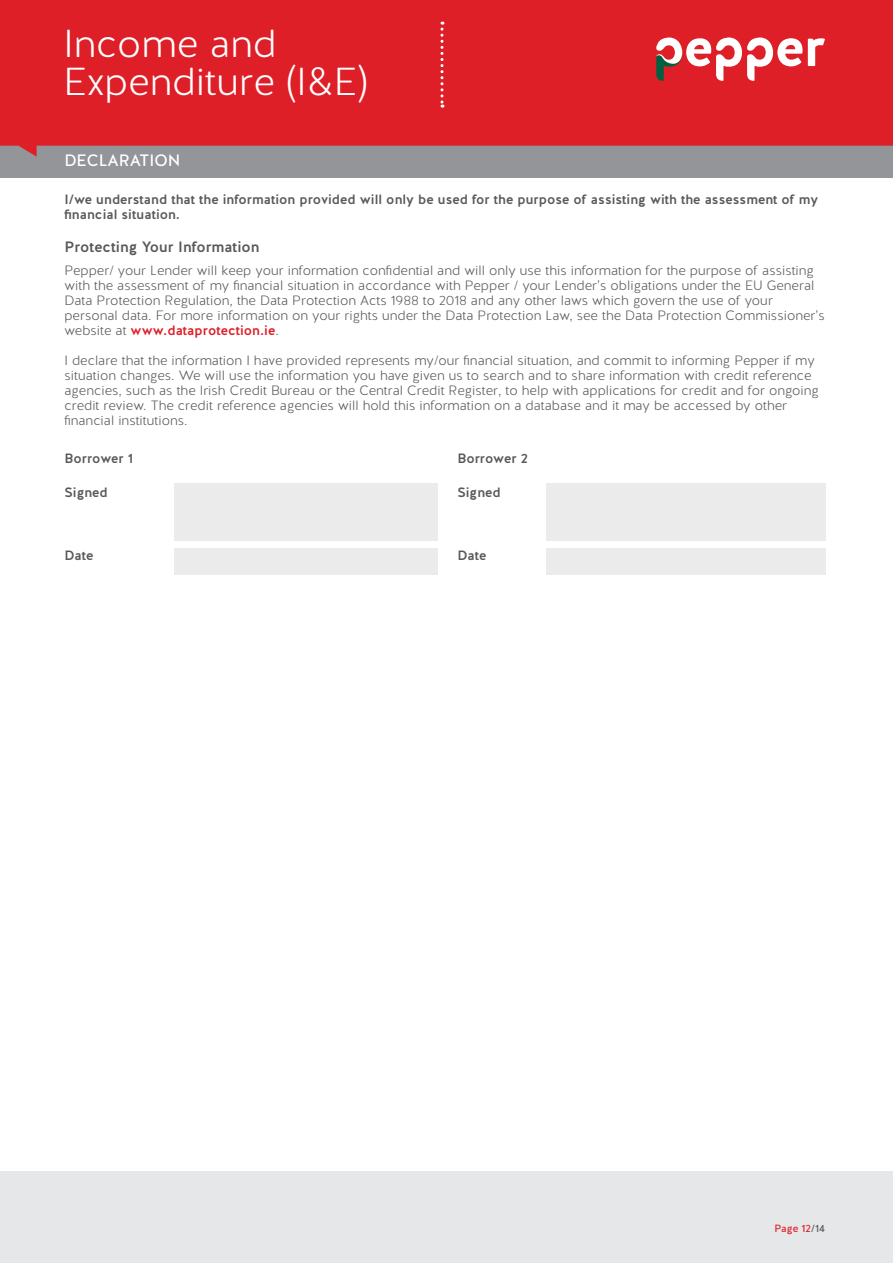
<style>
.page{position:relative;width:893px;height:1263px;background:#fff}
.page>*{position:absolute;margin:0;border:0;box-sizing:border-box;transform-origin:0 0}
.t1{font:300 39px/37.5px "Halis R";color:#fff}
.t2{font:16.5px "Halis R";color:#fff}
.t3{font:500 15px "Halis R";color:#58595b}
.t4{font:300 13.5px/15px "Halis R";color:#58595b}
.t5{font:500 13.5px/15px "Halis R";color:#58595b}
.t6{font:10.5px "Halis R";color:#de1f28}
.s1{font-weight:500;color:#de1f28}
.s2{color:#58595b}
</style>
<div class="page">
<div style="left:0;top:144px;width:893px;height:34px;background:#939598"></div>
<div style="left:0;top:1171px;width:893px;height:92px;background:#e6e7e8"></div>
<svg style="left:0;top:0;width:893px;height:157px;fill:#de1f28"></svg>
<svg style="left:440px;top:22px;width:3px;height:86px"></svg>
<svg style="left:656px;top:37px;width:169px;height:44px"></svg>
<div style="left:174px;top:483px;width:263px;height:58px;background:#ebebec"></div>
<div style="left:174px;top:548px;width:263px;height:27px;background:#ebebec"></div>
<div style="left:546px;top:483px;width:280px;height:58px;background:#ebebec"></div>
<div style="left:546px;top:548px;width:280px;height:27px;background:#ebebec"></div>
<h1 class="t1" style="left:64px;top:26px;width:305px">Income and<br>Expenditure (I&amp;E)</h1>
<p class="t2" style="left:64px;top:150px;width:118px">DECLARATION</p>
<p class="t5" style="left:64px;top:192px;width:755px">I/we understand that the information provided will only be used for the purpose of assisting with the assessment of my financial situation.</p>
<p class="t3" style="left:64px;top:237px;width:197px">Protecting Your Information</p>
<p class="t4" style="left:64px;top:263px;width:762px">Pepper/ your Lender will keep your information confidential and will only use this information for the purpose of assisting with the assessment of my financial situation in accordance with Pepper / your Lender’s obligations under the EU General Data Protection Regulation, the Data Protection Acts 1988 to 2018 and any other laws which govern the use of your personal data. For more information on your rights under the Data Protection Law, see the Data Protection Commissioner’s website at <span class="s1">www.dataprotection.ie</span>.</p>
<p class="t4" style="left:64px;top:353px;width:756px">I declare that the information I have provided represents my/our financial situation, and commit to informing Pepper if my situation changes. We will use the information you have given us to search and to share information with credit reference agencies, such as the Irish Credit Bureau or the Central Credit Register, to help with applications for credit and for ongoing credit review. The credit reference agencies will hold this information on a database and it may be accessed by other financial institutions.</p>
<p class="t5" style="left:64px;top:451px;width:70px">Borrower 1</p>
<p class="t5" style="left:457px;top:451px;width:72px">Borrower 2</p>
<p class="t5" style="left:64px;top:485px;width:45px">Signed</p>
<p class="t5" style="left:457px;top:485px;width:45px">Signed</p>
<p class="t5" style="left:64px;top:548px;width:31px">Date</p>
<p class="t5" style="left:457px;top:548px;width:31px">Date</p>
<p class="t6" style="left:774px;top:1222px;width:52px">Page 12<span class="s2">/14</span></p>
</div>
